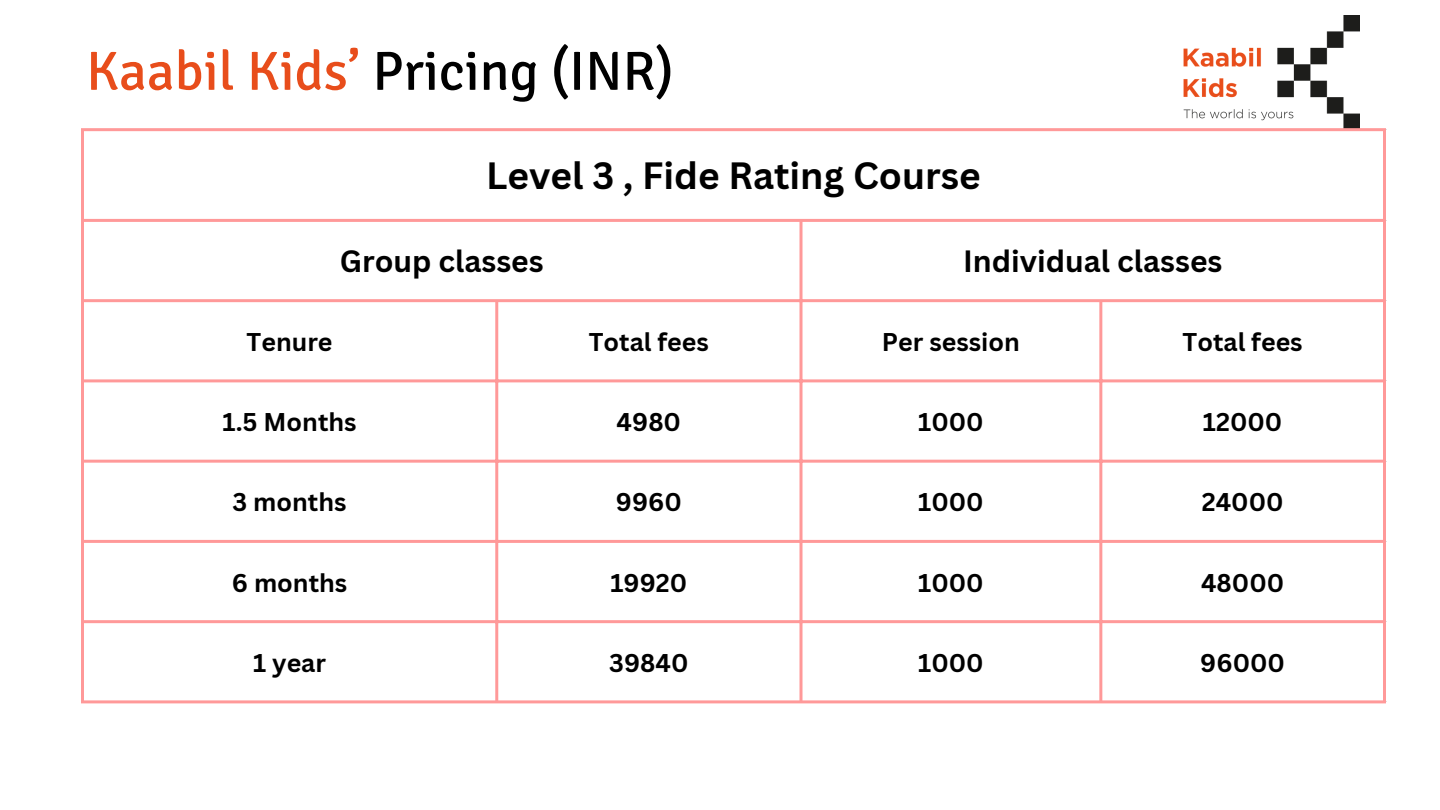
<style>
.page{position:relative;width:1440px;height:810px;background:#fff}
.page>*{position:absolute;margin:0;border:0;box-sizing:border-box;transform-origin:0 0}
.t1{font:55px "Signika";color:#000}
.t2{font:700 37px "Canva Sans";color:#000}
.t3{font:700 30px "Canva Sans";color:#000}
.t4{font:700 25px "Canva Sans";color:#000}
.s1{color:#e84d1b}
</style>
<div class="page">
<img style="left:1184px;top:15px;width:175px;height:113px">
<hr style="left:81px;top:131px;width:3px;height:569px;background:#f99">
<hr style="left:495px;top:302px;width:3px;height:398px;background:#f99">
<hr style="left:800px;top:222px;width:2px;height:478px;background:#f99">
<hr style="left:1099px;top:302px;width:3px;height:398px;background:#f99">
<hr style="left:1383px;top:131px;width:3px;height:569px;background:#f99">
<hr style="left:81px;top:128px;width:1305px;height:3px;background:#f99">
<hr style="left:81px;top:219px;width:1305px;height:3px;background:#f99">
<hr style="left:81px;top:299px;width:1305px;height:3px;background:#f99">
<hr style="left:81px;top:379px;width:1305px;height:3px;background:#f99">
<hr style="left:81px;top:460px;width:1305px;height:3px;background:#f99">
<hr style="left:81px;top:540px;width:1305px;height:3px;background:#f99">
<hr style="left:81px;top:620px;width:1305px;height:3px;background:#f99">
<hr style="left:81px;top:700px;width:1305px;height:3px;background:#f99">
<p class="t1" style="left:86px;top:38px;width:589px"><span class="s1">Kaabil Kids’</span> Pricing (INR)</p>
<h1 class="t2" style="left:486px;top:149px;width:496px">Level 3 , Fide Rating Course</h1>
<p class="t3" style="left:340px;top:240px;width:206px">Group classes</p>
<p class="t3" style="left:963px;top:240px;width:261px">Individual classes</p>
<p class="t4" style="left:247px;top:324px;width:87px">Tenure</p>
<p class="t4" style="left:589px;top:324px;width:122px">Total fees</p>
<p class="t4" style="left:882px;top:324px;width:139px">Per session</p>
<p class="t4" style="left:1183px;top:324px;width:122px">Total fees</p>
<p class="t4" style="left:223px;top:404px;width:136px">1.5 Months</p>
<p class="t4" style="left:617px;top:404px;width:66px">4980</p>
<p class="t4" style="left:918px;top:404px;width:67px">1000</p>
<p class="t4" style="left:1203px;top:404px;width:81px">12000</p>
<p class="t4" style="left:233px;top:485px;width:115px">3 months</p>
<p class="t4" style="left:616px;top:485px;width:67px">9960</p>
<p class="t4" style="left:918px;top:485px;width:67px">1000</p>
<p class="t4" style="left:1202px;top:485px;width:83px">24000</p>
<p class="t4" style="left:232px;top:565px;width:117px">6 months</p>
<p class="t4" style="left:610px;top:565px;width:78px">19920</p>
<p class="t4" style="left:918px;top:565px;width:67px">1000</p>
<p class="t4" style="left:1201px;top:565px;width:85px">48000</p>
<p class="t4" style="left:253px;top:645px;width:74px">1 year</p>
<p class="t4" style="left:609px;top:645px;width:81px">39840</p>
<p class="t4" style="left:918px;top:645px;width:67px">1000</p>
<p class="t4" style="left:1200px;top:645px;width:86px">96000</p>
</div>
